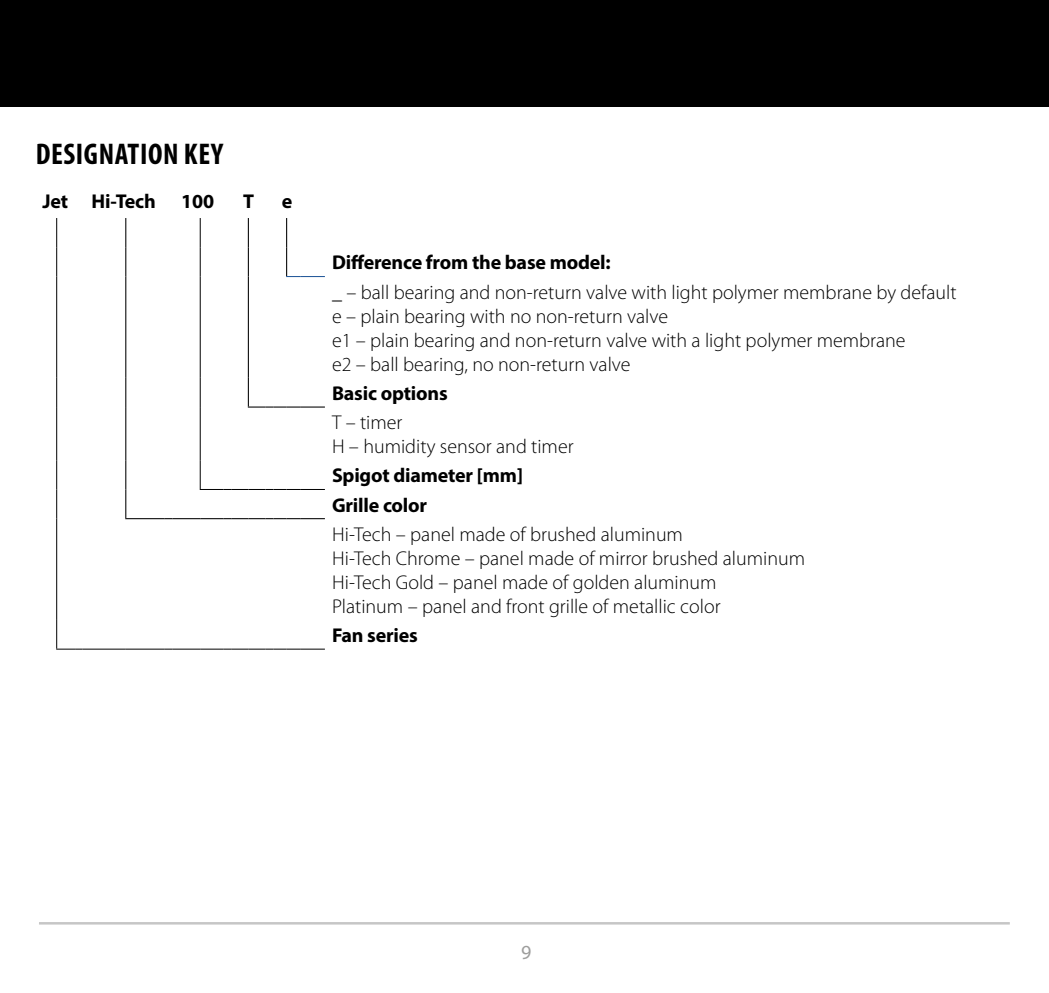
<style>
.page{position:relative;width:1049px;height:993px;background:#fff}
.page>*{position:absolute;margin:0;border:0;box-sizing:border-box;transform-origin:0 0}
.t1{font:700 condensed 30px "Myriad Pro";letter-spacing:.02em;color:#000}
.t2{font:300 20px/24px "Myriad Pro";color:#000}
.t3{font:700 20px/29.2px "Myriad Pro";letter-spacing:-.01em;color:#000}
.t4{font:20px "Myriad Pro";color:#9d9d9c}
</style>
<div class="page">
<div style="left:0;top:0;width:1049px;height:106px;background:#000"></div>
<hr style="left:39px;top:921px;width:971px;height:3px;background:#c6c6c6">
<svg style="left:56px;top:218px;width:1px;height:58px"></svg>
<hr style="left:56px;top:276px;width:1px;height:101px;background:#000">
<hr style="left:56px;top:377px;width:1px;height:30px;background:#000">
<hr style="left:56px;top:407px;width:1px;height:53px;background:#000">
<svg style="left:56px;top:460px;width:1px;height:58px"></svg>
<hr style="left:56px;top:518px;width:1px;height:101px;background:#000">
<svg style="left:56px;top:619px;width:27px;height:30px"></svg>
<hr style="left:83px;top:648px;width:43px;height:1px;background:#000">
<hr style="left:126px;top:648px;width:39px;height:1px;background:#000">
<svg style="left:165px;top:648px;width:160px;height:1px"></svg>
<svg style="left:200px;top:218px;width:1px;height:58px"></svg>
<hr style="left:200px;top:276px;width:1px;height:101px;background:#000">
<hr style="left:200px;top:377px;width:1px;height:30px;background:#000">
<hr style="left:200px;top:407px;width:1px;height:53px;background:#000">
<svg style="left:200px;top:460px;width:125px;height:30px"></svg>
<svg style="left:248px;top:218px;width:1px;height:58px"></svg>
<hr style="left:248px;top:276px;width:1px;height:101px;background:#000">
<svg style="left:248px;top:377px;width:77px;height:30px"></svg>
<svg style="left:286px;top:218px;width:39px;height:59px"></svg>
<svg style="left:125px;top:218px;width:1px;height:58px"></svg>
<hr style="left:125px;top:276px;width:1px;height:101px;background:#000">
<hr style="left:125px;top:377px;width:1px;height:30px;background:#000">
<hr style="left:125px;top:407px;width:1px;height:53px;background:#000">
<svg style="left:125px;top:460px;width:1px;height:58px"></svg>
<hr style="left:125px;top:518px;width:40px;height:1px;background:#000">
<svg style="left:165px;top:518px;width:160px;height:1px"></svg>
<h1 class="t1" style="left:36px;top:135px;width:189px">DESIGNATION KEY</h1>
<p class="t3" style="left:42px;top:186px;width:115px">Jet Hi-Tech</p>
<p class="t3" style="left:181px;top:186px;width:34px">100</p>
<p class="t3" style="left:243px;top:186px;width:12px">T</p>
<p class="t3" style="left:282px;top:186px;width:12px">e</p>
<p class="t3" style="left:332px;top:247px;width:280px">Difference from the base model:</p>
<p class="t2" style="left:332px;top:280px;width:626px">_ – ball bearing and non-return valve with light polymer membrane by default e – plain bearing with no non-return valve<br>e1 – plain bearing and non-return valve with a light polymer membrane<br>e2 – ball bearing, no non-return valve</p>
<p class="t3" style="left:332px;top:378px;width:117px">Basic options</p>
<p class="t2" style="left:332px;top:410px;width:243px">T – timer<br>H – humidity sensor and timer</p>
<p class="t3" style="left:332px;top:460px;width:193px">Spigot diameter [mm]<br>Grille color</p>
<p class="t2" style="left:332px;top:522px;width:475px">Hi-Tech – panel made of brushed aluminum<br>Hi-Tech Chrome – panel made of mirror brushed aluminum Hi-Tech Gold – panel made of golden aluminum<br>Platinum – panel and front grille of metallic color</p>
<p class="t3" style="left:332px;top:620px;width:87px">Fan series</p>
<p class="t4" style="left:521px;top:939px;width:12px">9</p>
</div>
